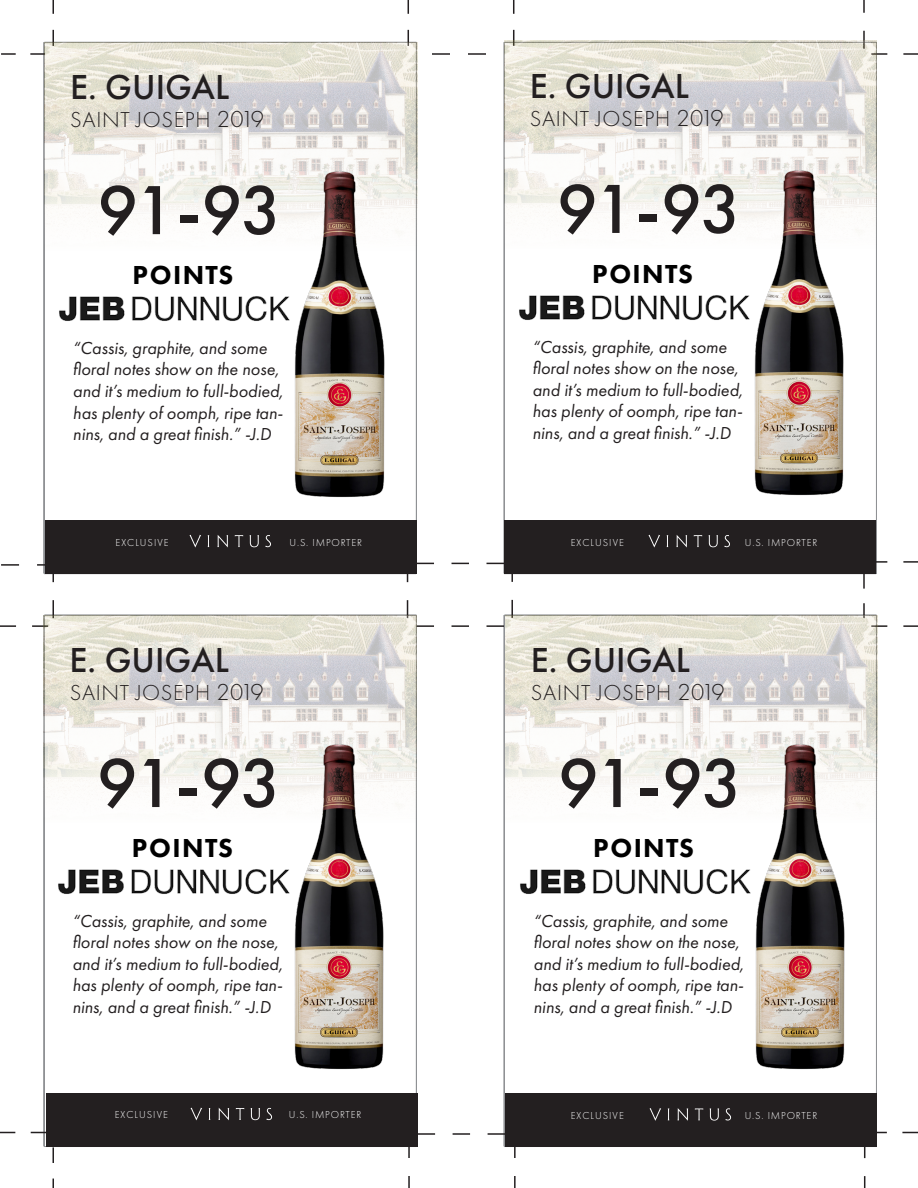
<style>
.page{position:relative;width:918px;height:1188px;background:#fff}
.page>*{position:absolute;margin:0;border:0;box-sizing:border-box;transform-origin:0 0}
.t1{font:500 72px "Futura PT";letter-spacing:-.04em;color:#231f20}
.t2{font:500 36px "Futura PT";color:#231f20}
.t3{font:800 27px "Futura PT";letter-spacing:.05em;color:#000}
.t4{font:300 22.5px "Futura PT";letter-spacing:.03em;color:#231f20}
.t5{font:italic 18px/21.6px "Futura PT";color:#231f20}
.t6{font:300 10.5px "Futura PT";letter-spacing:.08em;color:#fff}
.t7{font:300 10.5px "Futura PT";letter-spacing:.1em;color:#fff}
.s1{font-size:24px}
</style>
<div class="page">
<svg style="left:44px;top:250px;width:373px;height:314px"></svg>
<svg style="left:44px;top:823px;width:373px;height:324px"></svg>
<svg style="left:504px;top:615px;width:373px;height:532px"></svg>
<svg style="left:0;top:625px;width:44px;height:2px"></svg>
<svg style="left:1px;top:53px;width:43px;height:2px"></svg>
<svg style="left:432px;top:53px;width:54px;height:2px"></svg>
<svg style="left:877px;top:53px;width:41px;height:2px"></svg>
<svg style="left:878px;top:625px;width:40px;height:2px"></svg>
<svg style="left:877px;top:1132px;width:41px;height:1px"></svg>
<svg style="left:0;top:1132px;width:46px;height:1px"></svg>
<svg style="left:417px;top:563px;width:87px;height:1px"></svg>
<svg style="left:418px;top:1133px;width:87px;height:2px"></svg>
<svg style="left:417px;top:625px;width:87px;height:2px"></svg>
<svg style="left:408px;top:0;width:1px;height:42px"></svg>
<svg style="left:513px;top:0;width:1px;height:41px"></svg>
<svg style="left:863px;top:0;width:2px;height:41px"></svg>
<svg style="left:407px;top:574px;width:1px;height:41px"></svg>
<svg style="left:511px;top:574px;width:2px;height:41px"></svg>
<svg style="left:863px;top:574px;width:2px;height:41px"></svg>
<svg style="left:408px;top:1147px;width:2px;height:41px"></svg>
<svg style="left:52px;top:1147px;width:2px;height:41px"></svg>
<svg style="left:514px;top:1147px;width:2px;height:41px"></svg>
<svg style="left:864px;top:1147px;width:1px;height:41px"></svg>
<svg style="left:52px;top:0;width:2px;height:42px"></svg>
<svg style="left:1px;top:564px;width:54px;height:54px"></svg>
<svg style="left:876px;top:561px;width:42px;height:2px"></svg>
<div style="left:45px;top:520px;width:372px;height:54px;background:#231f20"></div>
<svg style="left:265px;top:535px;width:6px;height:12px"></svg>
<svg style="left:235px;top:535px;width:8px;height:12px"></svg>
<svg style="left:217px;top:535px;width:11px;height:12px"></svg>
<svg style="left:208px;top:535px;width:1px;height:12px"></svg>
<svg style="left:189px;top:535px;width:12px;height:12px"></svg>
<svg style="left:250px;top:535px;width:9px;height:12px"></svg>
<div style="left:504px;top:520px;width:372px;height:54px;background:#231f20"></div>
<svg style="left:724px;top:535px;width:6px;height:12px"></svg>
<svg style="left:694px;top:535px;width:8px;height:12px"></svg>
<svg style="left:676px;top:535px;width:11px;height:12px"></svg>
<svg style="left:667px;top:535px;width:1px;height:12px"></svg>
<svg style="left:648px;top:535px;width:12px;height:12px"></svg>
<svg style="left:709px;top:535px;width:9px;height:12px"></svg>
<div style="left:46px;top:1093px;width:372px;height:54px;background:#231f20"></div>
<svg style="left:266px;top:1108px;width:6px;height:12px"></svg>
<svg style="left:236px;top:1108px;width:8px;height:12px"></svg>
<svg style="left:218px;top:1108px;width:11px;height:12px"></svg>
<svg style="left:209px;top:1108px;width:1px;height:12px"></svg>
<svg style="left:191px;top:1108px;width:11px;height:12px"></svg>
<svg style="left:251px;top:1108px;width:9px;height:12px"></svg>
<div style="left:505px;top:1094px;width:372px;height:53px;background:#231f20"></div>
<svg style="left:725px;top:1108px;width:6px;height:13px"></svg>
<svg style="left:695px;top:1108px;width:8px;height:12px"></svg>
<svg style="left:677px;top:1108px;width:11px;height:13px"></svg>
<svg style="left:668px;top:1108px;width:1px;height:12px"></svg>
<svg style="left:650px;top:1108px;width:11px;height:13px"></svg>
<svg style="left:710px;top:1108px;width:9px;height:13px"></svg>
<img style="left:44px;top:42px;width:373px;height:208px">
<img style="left:53px;top:289px;width:240px;height:39px">
<img style="left:293px;top:170px;width:93px;height:330px">
<img style="left:504px;top:41px;width:373px;height:208px">
<img style="left:519px;top:295px;width:231px;height:25px">
<img style="left:752px;top:169px;width:94px;height:327px">
<img style="left:44px;top:615px;width:373px;height:208px">
<img style="left:52px;top:862px;width:240px;height:39px">
<img style="left:292px;top:743px;width:94px;height:330px">
<img style="left:505px;top:615px;width:373px;height:208px">
<img style="left:513px;top:862px;width:240px;height:39px">
<img style="left:753px;top:743px;width:94px;height:330px">
<p class="t2" style="left:70px;top:65px;width:161px">E. GUIGAL</p>
<p class="t4" style="left:70px;top:107px;width:195px">SAINT JOSEPH <span class="s1">2019</span></p>
<p class="t1" style="left:97px;top:167px;width:186px">91-93</p>
<p class="t3" style="left:133px;top:258px;width:102px">POINTS</p>
<p class="t5" style="left:73px;top:337px;width:196px">“Cassis, graphite, and some</p>
<p class="t5" style="left:73px;top:358px;width:212px">floral notes show on the nose, and it’s medium to full-bodied, has plenty of oomph, ripe tan&shy;nins, and a great finish.” -J.D</p>
<p class="t2" style="left:530px;top:64px;width:161px">E. GUIGAL</p>
<p class="t4" style="left:530px;top:106px;width:195px">SAINT JOSEPH <span class="s1">2019</span></p>
<p class="t1" style="left:557px;top:166px;width:186px">91-93</p>
<p class="t3" style="left:592px;top:257px;width:102px">POINTS</p>
<p class="t5" style="left:532px;top:336px;width:196px">“Cassis, graphite, and some</p>
<p class="t5" style="left:532px;top:357px;width:212px">floral notes show on the nose, and it’s medium to full-bodied, has plenty of oomph, ripe tan&shy;nins, and a great finish.” -J.D</p>
<p class="t7" style="left:115px;top:537px;width:55px">EXCLUSIVE</p>
<p class="t6" style="left:290px;top:537px;width:74px">U.S. IMPORTER</p>
<p class="t7" style="left:571px;top:537px;width:55px">EXCLUSIVE</p>
<p class="t6" style="left:745px;top:537px;width:74px">U.S. IMPORTER</p>
<p class="t2" style="left:70px;top:638px;width:161px">E. GUIGAL</p>
<p class="t4" style="left:70px;top:680px;width:195px">SAINT JOSEPH <span class="s1">2019</span></p>
<p class="t1" style="left:97px;top:740px;width:186px">91-93</p>
<p class="t3" style="left:132px;top:831px;width:102px">POINTS</p>
<p class="t5" style="left:72px;top:910px;width:196px">“Cassis, graphite, and some</p>
<p class="t5" style="left:72px;top:931px;width:212px">floral notes show on the nose, and it’s medium to full-bodied, has plenty of oomph, ripe tan&shy;nins, and a great finish.” -J.D</p>
<p class="t2" style="left:531px;top:638px;width:161px">E. GUIGAL</p>
<p class="t4" style="left:531px;top:680px;width:195px">SAINT JOSEPH <span class="s1">2019</span></p>
<p class="t1" style="left:558px;top:740px;width:186px">91-93</p>
<p class="t3" style="left:593px;top:831px;width:102px">POINTS</p>
<p class="t5" style="left:534px;top:910px;width:196px">“Cassis, graphite, and some</p>
<p class="t5" style="left:534px;top:931px;width:212px">floral notes show on the nose, and it’s medium to full-bodied, has plenty of oomph, ripe tan&shy;nins, and a great finish.” -J.D</p>
<p class="t7" style="left:115px;top:1108px;width:55px">EXCLUSIVE</p>
<p class="t6" style="left:289px;top:1108px;width:74px">U.S. IMPORTER</p>
<p class="t7" style="left:571px;top:1110px;width:55px">EXCLUSIVE</p>
<p class="t6" style="left:745px;top:1110px;width:74px">U.S. IMPORTER</p>
</div>
